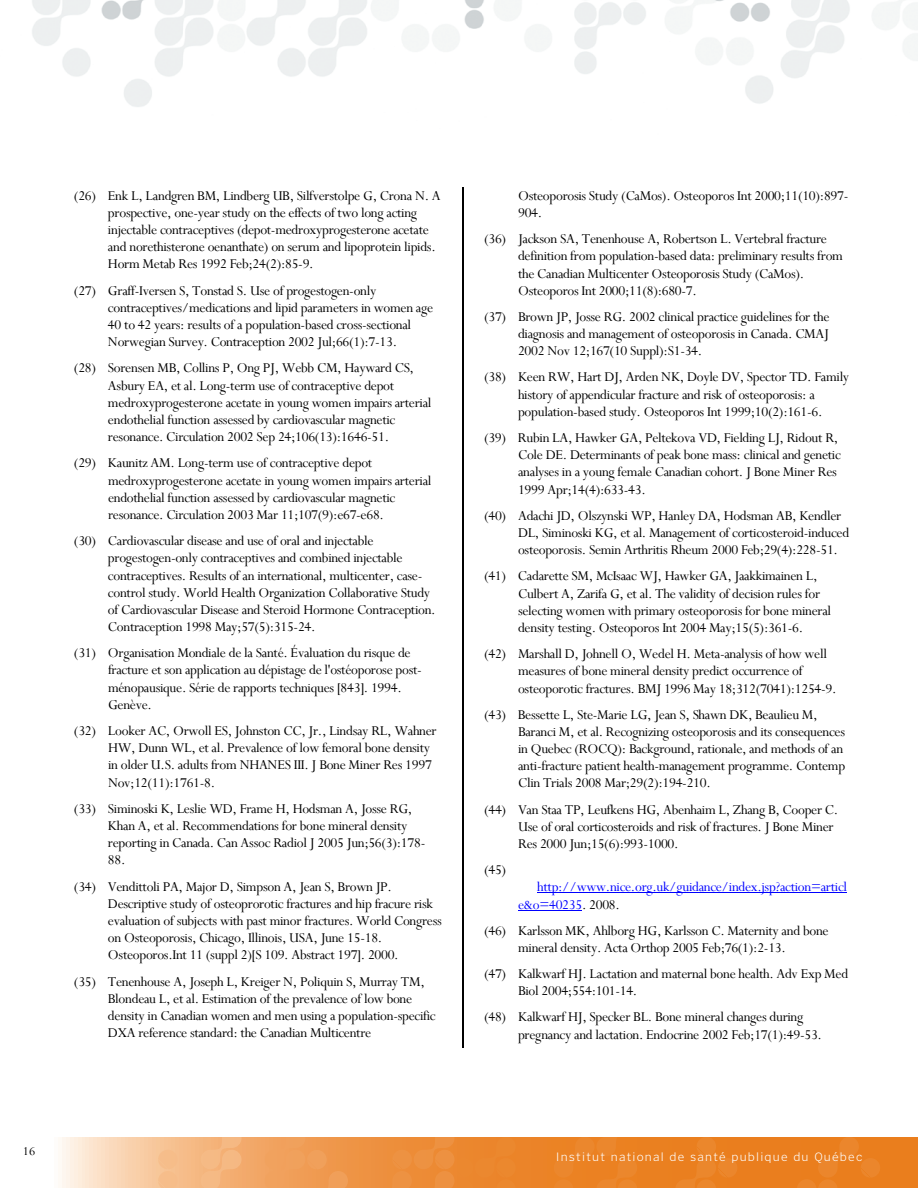
<style>
.page{position:relative;width:918px;height:1188px;background:#fff}
.page>*{position:absolute;margin:0;border:0;box-sizing:border-box;transform-origin:0 0}
.t1{font:15px/17.2px "Perpetua";letter-spacing:-.02em;color:#000}
.t2{font:15px/17.1px "Perpetua";letter-spacing:-.02em;color:#00f}
.t3{font:13.5px "Perpetua";color:#000}
.t4{font:300 12px "Poynter Text Sans";letter-spacing:.1em;color:#fff}
.s1{color:#000}
</style>
<div class="page">
<svg style="left:62px;top:1137px;width:370px;height:51px;background:#f3b076"></svg>
<img style="left:32px;top:0;width:886px;height:107px">
<svg style="left:432px;top:1137px;width:486px;height:51px;background:#ea8224"></svg>
<hr style="left:537px;top:892px;width:310px;height:1px;background:#00f">
<hr style="left:518px;top:910px;width:64px;height:1px;background:#00f">
<hr style="left:462px;top:187px;width:1px;height:861px;background:#000">
<p class="t1" style="left:108px;top:187px;width:334px;text-indent:-34px">(26) Enk L, Landgren BM, Lindberg UB, Silfverstolpe G, Crona N. A prospective, one-year study on the effects of two long acting injectable contraceptives (depot-medroxyprogesterone acetate and norethisterone oenanthate) on serum and lipoprotein lipids.<br>Horm Metab Res 1992 Feb;24(2):85-9.</p>
<p class="t1" style="left:108px;top:282px;width:327px;text-indent:-34px">(27) Graff-Iversen S, Tonstad S. Use of progestogen-only contraceptives/medications and lipid parameters in women age 40 to 42 years: results of a population-based cross-sectional Norwegian Survey. Contraception 2002 Jul;66(1):7-13.</p>
<p class="t1" style="left:108px;top:360px;width:325px;text-indent:-34px">(28) Sorensen MB, Collins P, Ong PJ, Webb CM, Hayward CS, Asbury EA, et al. Long-term use of contraceptive depot medroxyprogesterone acetate in young women impairs arterial endothelial function assessed by cardiovascular magnetic resonance. Circulation 2002 Sep 24;106(13):1646-51.</p>
<p class="t1" style="left:108px;top:455px;width:325px;text-indent:-34px">(29) Kaunitz AM. Long-term use of contraceptive depot medroxyprogesterone acetate in young women impairs arterial endothelial function assessed by cardiovascular magnetic resonance. Circulation 2003 Mar 11;107(9):e67-e68.</p>
<p class="t1" style="left:108px;top:533px;width:329px;text-indent:-34px">(30) Cardiovascular disease and use of oral and injectable progestogen-only contraceptives and combined injectable contraceptives. Results of an international, multicenter, case&shy;control study. World Health Organization Collaborative Study of Cardiovascular Disease and Steroid Hormone Contraception.<br>Contraception 1998 May;57(5):315-24.</p>
<p class="t1" style="left:108px;top:645px;width:316px;text-indent:-34px">(31) Organisation Mondiale de la Santé. Évaluation du risque de fracture et son application au dépistage de l'ostéoporose post&shy;ménopausique. Série de rapports techniques [843]. 1994.<br>Genève.</p>
<p class="t1" style="left:108px;top:723px;width:330px;text-indent:-34px">(32) Looker AC, Orwoll ES, Johnston CC, Jr., Lindsay RL, Wahner HW, Dunn WL, et al. Prevalence of low femoral bone density in older U.S. adults from NHANES III. J Bone Miner Res 1997<br>Nov;12(11):1761-8.</p>
<p class="t1" style="left:108px;top:800px;width:319px;text-indent:-34px">(33) Siminoski K, Leslie WD, Frame H, Hodsman A, Josse RG, Khan A, et al. Recommendations for bone mineral density reporting in Canada. Can Assoc Radiol J 2005 Jun;56(3):178- 88.</p>
<p class="t1" style="left:108px;top:878px;width:335px;text-indent:-34px">(34) Vendittoli PA, Major D, Simpson A, Jean S, Brown JP.<br>Descriptive study of osteoprorotic fractures and hip fracure risk evaluation of subjects with past minor fractures. World Congress on Osteoporosis, Chicago, Illinois, USA, June 15-18.<br>Osteoporos.Int 11 (suppl 2)[S 109. Abstract 197]. 2000.</p>
<p class="t1" style="left:108px;top:973px;width:329px;text-indent:-34px">(35) Tenenhouse A, Joseph L, Kreiger N, Poliquin S, Murray TM, Blondeau L, et al. Estimation of the prevalence of low bone density in Canadian women and men using a population-specific DXA reference standard: the Canadian Multicentre</p>
<p class="t3" style="left:23px;top:1144px;width:14px">16</p>
<p class="t1" style="left:518px;top:187px;width:332px">Osteoporosis Study (CaMos). Osteoporos Int 2000;11(10):897-<br>904.</p>
<p class="t1" style="left:518px;top:231px;width:327px;text-indent:-34px">(36) Jackson SA, Tenenhouse A, Robertson L. Vertebral fracture definition from population-based data: preliminary results from the Canadian Multicenter Osteoporosis Study (CaMos).<br>Osteoporos Int 2000;11(8):680-7.</p>
<p class="t1" style="left:518px;top:309px;width:313px;text-align:justify;text-indent:-34px">(37) Brown JP, Josse RG. 2002 clinical practice guidelines for the diagnosis and management of osteoporosis in Canada. CMAJ 2002 Nov 12;167(10 Suppl):S1-34.</p>
<p class="t1" style="left:484px;top:369px;width:367px;text-align:center">(38) Keen RW, Hart DJ, Arden NK, Doyle DV, Spector TD. Family history of appendicular fracture and risk of osteoporosis: a population-based study. Osteoporos Int 1999;10(2):161-6.</p>
<p class="t1" style="left:518px;top:430px;width:324px;text-indent:-34px">(39) Rubin LA, Hawker GA, Peltekova VD, Fielding LJ, Ridout R, Cole DE. Determinants of peak bone mass: clinical and genetic analyses in a young female Canadian cohort. J Bone Miner Res 1999 Apr;14(4):633-43.</p>
<p class="t1" style="left:518px;top:507px;width:333px;text-indent:-34px">(40) Adachi JD, Olszynski WP, Hanley DA, Hodsman AB, Kendler<br>DL, Siminoski KG, et al. Management of corticosteroid-induced osteoporosis. Semin Arthritis Rheum 2000 Feb;29(4):228-51.</p>
<p class="t1" style="left:518px;top:568px;width:315px;text-indent:-34px">(41) Cadarette SM, McIsaac WJ, Hawker GA, Jaakkimainen L, Culbert A, Zarifa G, et al. The validity of decision rules for selecting women with primary osteoporosis for bone mineral density testing. Osteoporos Int 2004 May;15(5):361-6.</p>
<p class="t1" style="left:518px;top:646px;width:320px;text-indent:-34px">(42) Marshall D, Johnell O, Wedel H. Meta-analysis of how well measures of bone mineral density predict occurrence of osteoporotic fractures. BMJ 1996 May 18;312(7041):1254-9.</p>
<p class="t1" style="left:518px;top:706px;width:329px;text-indent:-34px">(43) Bessette L, Ste-Marie LG, Jean S, Shawn DK, Beaulieu M, Baranci M, et al. Recognizing osteoporosis and its consequences in Quebec (ROCQ): Background, rationale, and methods of an anti-fracture patient health-management programme. Contemp Clin Trials 2008 Mar;29(2):194-210.</p>
<p class="t1" style="left:518px;top:801px;width:322px;text-indent:-34px">(44) Van Staa TP, Leufkens HG, Abenhaim L, Zhang B, Cooper C.<br>Use of oral corticosteroids and risk of fractures. J Bone Miner<br>Res 2000 Jun;15(6):993-1000.</p>
<p class="t1" style="left:484px;top:862px;width:24px">(45)</p>
<p class="t2" style="left:518px;top:879px;width:331px;text-indent:19px">http://www.nice.org.uk/guidance/index.jsp?action=articl e&amp;o=40235<span class="s1">. 2008.</span></p>
<p class="t1" style="left:484px;top:922px;width:346px;text-align:center">(46) Karlsson MK, Ahlborg HG, Karlsson C. Maternity and bone mineral density. Acta Orthop 2005 Feb;76(1):2-13.</p>
<p class="t1" style="left:518px;top:966px;width:332px;text-indent:-34px">(47) Kalkwarf HJ. Lactation and maternal bone health. Adv Exp Med<br>Biol 2004;554:101-14.</p>
<p class="t1" style="left:518px;top:1009px;width:305px;text-indent:-34px">(48) Kalkwarf HJ, Specker BL. Bone mineral changes during pregnancy and lactation. Endocrine 2002 Feb;17(1):49-53.</p>
<p class="t4" style="left:556px;top:1150px;width:308px">Institut national de santé publique du Québec</p>
</div>
